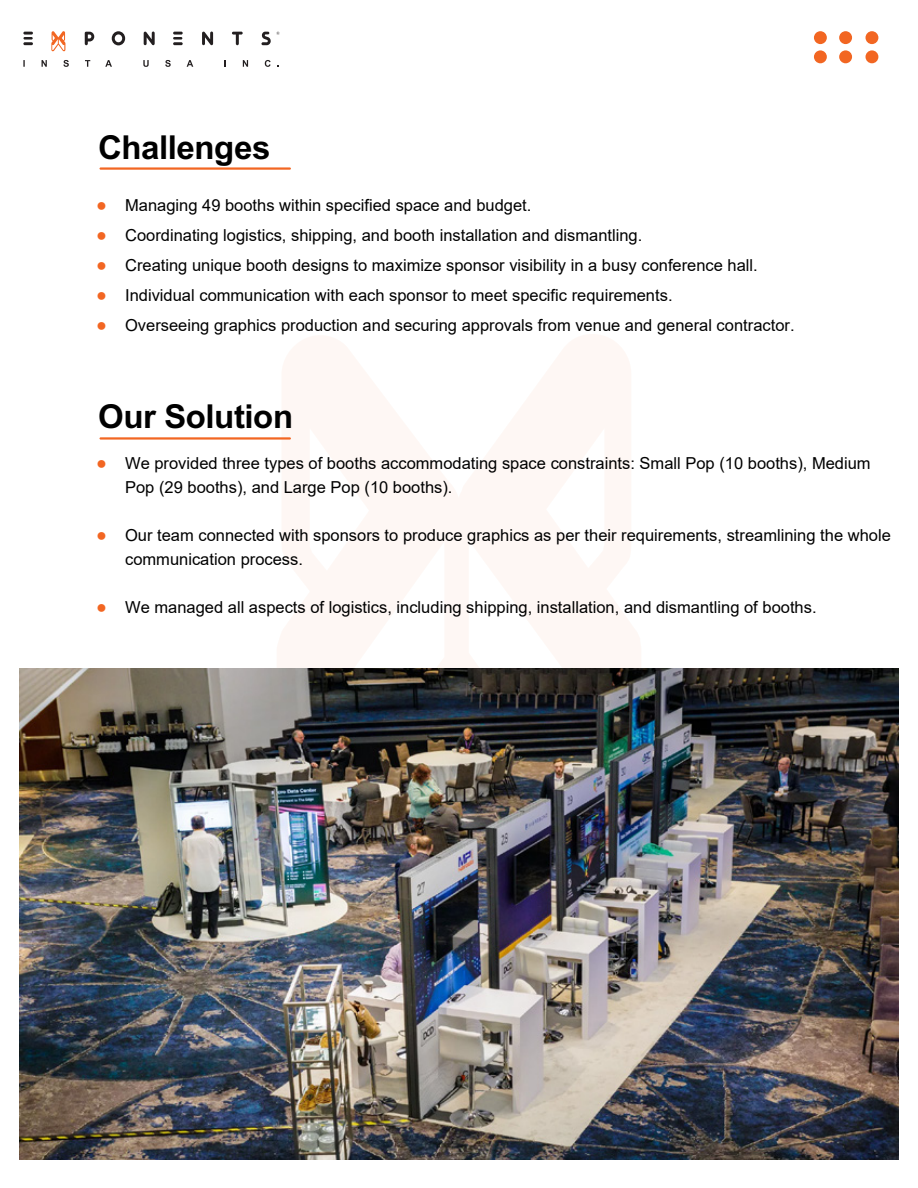
<style>
.page{position:relative;width:918px;height:1188px;background:#fff}
.page>*{position:absolute;margin:0;border:0;box-sizing:border-box;transform-origin:0 0}
.t1{font:700 33px "Arial";letter-spacing:-.015em;color:#000}
.t2{font:18px/30px "Arial";color:#f26622;text-align:justify}
.t3{font:16.5px/30px "Arial";color:#000}
</style>
<div class="page">
<svg style="left:277px;top:334px;width:364px;height:335px;fill:#fef7f4"></svg>
<hr style="left:100px;top:437px;width:191px;height:3px;background:#f26622">
<hr style="left:100px;top:167px;width:191px;height:3px;background:#f26622">
<svg style="left:202px;top:31px;width:11px;height:14px"></svg>
<svg style="left:144px;top:31px;width:11px;height:14px"></svg>
<svg style="left:232px;top:32px;width:11px;height:13px"></svg>
<svg style="left:23px;top:32px;width:10px;height:13px"></svg>
<svg style="left:173px;top:32px;width:10px;height:13px"></svg>
<svg style="left:51px;top:31px;width:14px;height:20px"></svg>
<svg style="left:112px;top:31px;width:13px;height:14px"></svg>
<svg style="left:85px;top:32px;width:9px;height:13px"></svg>
<svg style="left:261px;top:32px;width:19px;height:13px"></svg>
<svg style="left:23px;top:60px;width:89px;height:7px"></svg>
<svg style="left:143px;top:60px;width:50px;height:7px"></svg>
<svg style="left:243px;top:60px;width:5px;height:7px"></svg>
<svg style="left:265px;top:60px;width:6px;height:7px"></svg>
<div style="left:814px;top:31px;width:13px;height:13px;background:#f26622;border-radius:50%"></div>
<div style="left:839px;top:31px;width:13px;height:13px;background:#f26622;border-radius:50%"></div>
<div style="left:866px;top:31px;width:12px;height:13px;background:#f26622;border-radius:50%"></div>
<div style="left:814px;top:50px;width:13px;height:13px;background:#f26622;border-radius:50%"></div>
<div style="left:839px;top:50px;width:13px;height:13px;background:#f26622;border-radius:50%"></div>
<div style="left:866px;top:50px;width:12px;height:13px;background:#f26622;border-radius:50%"></div>
<img style="left:19px;top:669px;width:880px;height:491px">
<h1 class="t1" style="left:98px;top:128px;width:174px">Challenges</h1>
<p class="t2" style="left:96px;top:190px;width:12px">● ● ● ● ●</p>
<p class="t3" style="left:125px;top:190px;width:671px">Managing 49 booths within specified space and budget.<br>Coordinating logistics, shipping, and booth installation and dismantling.<br>Creating unique booth designs to maximize sponsor visibility in a busy conference hall.<br>Individual communication with each sponsor to meet specific requirements.<br>Overseeing graphics production and securing approvals from venue and general contractor.</p>
<h1 class="t1" style="left:98px;top:398px;width:197px">Our Solution</h1>
<p class="t2" style="left:96px;top:447px;width:12px">●</p>
<p class="t2" style="left:96px;top:519px;width:12px">●</p>
<p class="t2" style="left:96px;top:591px;width:12px">●</p>
<p class="t3" style="left:125px;top:451px;width:747px;line-height:24px">We provided three types of booths accommodating space constraints: Small Pop (10 booths), Medium<br>Pop (29 booths), and Large Pop (10 booths).</p>
<p class="t3" style="left:125px;top:523px;width:767px;line-height:24px">Our team connected with sponsors to produce graphics as per their requirements, streamlining the whole communication process.</p>
<p class="t3" style="left:125px;top:592px;width:693px">We managed all aspects of logistics, including shipping, installation, and dismantling of booths.</p>
</div>
